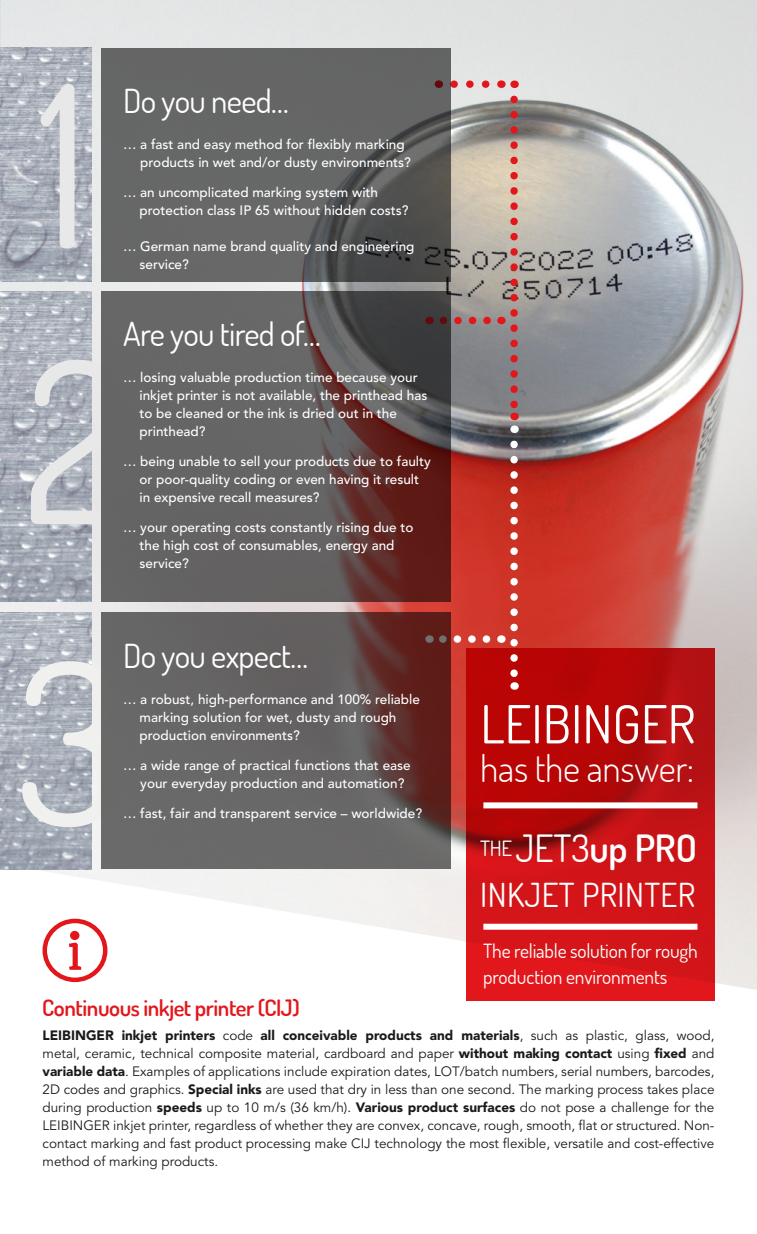
<style>
.page{position:relative;width:757px;height:1234px;background:#fff}
.page>*{position:absolute;margin:0;border:0;box-sizing:border-box;transform-origin:0 0}
.t1{font:225px "Dosis";color:#e8e8e9}
.t2{font:225px "Dosis";color:#f0f0ef}
.t3{font:52.5px "Dosis";color:#fff}
.t4{font:300 37.5px "Dosis";letter-spacing:-.01em;color:#fff}
.t5{font:600 37.5px "Dosis";color:#fff}
.t6{font:33px "Dosis";letter-spacing:-.02em;color:#fff}
.t7{font:33px "Dosis";letter-spacing:.01em;color:#fff}
.t8{font:600 22.5px "Dosis";letter-spacing:-.02em;color:#e2171c}
.t9{font:19.5px/25.5px "Dosis";letter-spacing:-.01em;color:#fff}
.t10{font:500 13.5px/18px "Avenir LT Std";color:#fff}
.Absatzformat_1{font:13.5px/18px "Avenir LT Std";color:#1b1a19;text-align:justify}
.s1{font-weight:400}
.s2{font-family:"Avenir LT Pro";font-weight:900}
</style>
<div class="page">
<img style="left:0;top:0;width:757px;height:989px">
<svg style="left:466px;top:648px;width:248px;height:352px;background:#c30f11"></svg>
<svg style="left:451px;top:635px;width:35px;height:7px"></svg>
<svg style="left:510px;top:99px;width:8px;height:334px;background:#bb716e"></svg>
<svg style="left:510px;top:444px;width:8px;height:245px"></svg>
<svg style="left:454px;top:80px;width:39px;height:8px"></svg>
<svg style="left:451px;top:316px;width:43px;height:8px"></svg>
<div style="left:43px;top:918px;width:64px;height:63px;border:4px solid #e2171c;border-radius:50%"></div>
<svg style="left:69px;top:942px;width:12px;height:27px"></svg>
<div style="left:70px;top:930px;width:9px;height:9px;background:#e2171c;border-radius:50%"></div>
<img style="left:0;top:0;width:1px;height:48px">
<img style="left:0;top:48px;width:92px;height:234px">
<img style="left:0;top:291px;width:92px;height:310px">
<img style="left:0;top:612px;width:92px;height:256px">
<svg style="left:101px;top:48px;width:350px;height:234px;background:#606161"></svg>
<svg style="left:101px;top:291px;width:350px;height:310px;background:#605555"></svg>
<svg style="left:101px;top:612px;width:350px;height:256px;background:#655a5a"></svg>
<div style="left:483px;top:802px;width:214px;height:6px;background:#fff"></div>
<div style="left:483px;top:923px;width:214px;height:6px;background:#fff"></div>
<p class="t1" style="left:38px;top:18px;width:54px">1</p>
<p class="t6" style="left:123px;top:79px;width:167px">Do you need…</p>
<p class="t10" style="left:140px;top:136px;width:272px;text-indent:-17px">… a fast and easy method for flexibly marking products in wet and/or dusty environments?</p>
<p class="t10" style="left:123px;top:184px;width:257px">… an uncomplicated marking system with</p>
<p class="t10" style="left:140px;top:202px;width:270px">protection class IP 65 without hidden costs?</p>
<p class="t10" style="left:140px;top:238px;width:276px;text-indent:-16px">… German name brand quality and engineering service?</p>
<p class="t6" style="left:123px;top:312px;width:199px">Are you tired of…</p>
<p class="t10" style="left:140px;top:369px;width:289px;text-indent:-16px">… losing valuable production time because your inkjet printer is not available, the printhead has</p>
<p class="t10" style="left:140px;top:405px;width:259px">to be cleaned or the ink is dried out in the</p>
<p class="t10" style="left:140px;top:423px;width:68px">printhead?</p>
<p class="t10" style="left:140px;top:453px;width:293px;text-indent:-16px">… being unable to sell your products due to faulty or poor-quality coding or even having it result in expensive recall measures?</p>
<p class="t10" style="left:123px;top:519px;width:292px;text-align:center">… your operating costs constantly rising due to the high cost of consumables, energy and</p>
<p class="t10" style="left:140px;top:555px;width:51px">service?</p>
<p class="t1" style="left:23px;top:294px;width:108px">2</p>
<p class="t2" style="left:16px;top:595px;width:111px">3</p>
<p class="t6" style="left:123px;top:634px;width:186px">Do you expect…</p>
<p class="t10" style="left:140px;top:690px;width:282px;text-indent:-16px">… a robust, high-performance and 100% reliable marking solution for wet, dusty and rough production environments?</p>
<p class="t10" style="left:140px;top:756px;width:272px;text-indent:-17px">… a wide range of practical functions that ease your everyday production and automation?</p>
<p class="t10" style="left:123px;top:804px;width:301px">… fast, fair and transparent service – worldwide?</p>
<p class="t3" style="left:480px;top:689px;width:217px">LEIBINGER</p>
<p class="t4" style="left:480px;top:743px;width:216px">has the answer:</p>
<p class="t5" style="left:480px;top:823px;width:218px"><sup>THE</sup> <span class="s1">JET3</span>up PRO</p>
<p class="t7" style="left:480px;top:873px;width:216px">INKJET PRINTER</p>
<p class="t9" style="left:483px;top:937px;width:216px">The reliable solution for rough production environments</p>
<p class="t8" style="left:42px;top:992px;width:259px">Continuous inkjet printer (CIJ)</p>
<p class="Absatzformat_1" style="left:43px;top:1026px;width:673px"><span class="s2">LEIBINGER inkjet printers</span> code <span class="s2">all conceivable products and materials</span>, such as plastic, glass, wood, metal, ceramic, technical composite material, cardboard and paper <span class="s2">without making contact</span> using <span class="s2">fixed</span> and <span class="s2">variable data</span>. Examples of applications include expiration dates, LOT/batch numbers, serial numbers, barcodes, 2D codes and graphics. <span class="s2">Special inks</span> are used that dry in less than one second. The marking process takes place during production <span class="s2">speeds</span> up to 10 m/s (36 km/h). <span class="s2">Various product surfaces</span> do not pose a challenge for the LEIBINGER inkjet printer, regardless of whether they are convex, concave, rough, smooth, flat or structured. Non&shy;contact marking and fast product processing make CIJ technology the most flexible, versatile and cost-effective method of marking products.</p>
</div>
